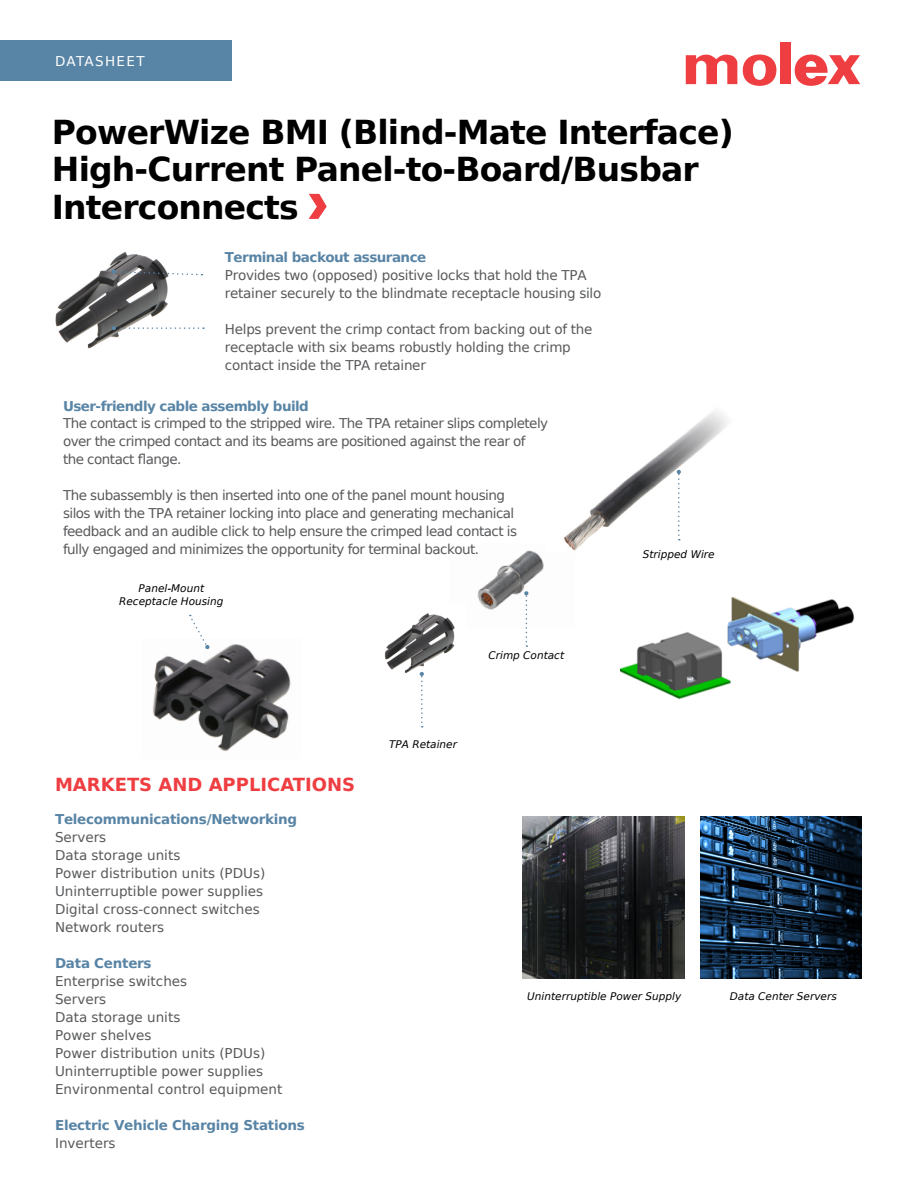
<style>
.page{position:relative;width:918px;height:1188px;background:#fff}
.page>*{position:absolute;margin:0;border:0;box-sizing:border-box;transform-origin:0 0}
.t1{font:700 33px/37.5px "Bitstream Vera Sans";letter-spacing:-.025em;color:#000}
.t2{font:700 18px "Bitstream Vera Sans";color:#ef3e42}
.t3{font:13.5px/18px "Bitstream Vera Sans";letter-spacing:-.04em;color:#58595b}
.t4{font:13.5px/18px "Bitstream Vera Sans";color:#58595b}
.t5{font:13.5px/18px "Bitstream Vera Sans";letter-spacing:-.02em;color:#58595b}
.t6{font:700 13.5px "Bitstream Vera Sans";letter-spacing:-.02em;color:#5884a5}
.t7{font:700 13.5px "Bitstream Vera Sans";letter-spacing:-.04em;color:#5884a5}
.t8{font:13.5px "Bitstream Vera Sans";letter-spacing:.1em;color:#fff}
.t9{font:italic 10.5px/13.5px "Bitstream Vera Sans";color:#000;text-align:center}
</style>
<div class="page">
<div style="left:0;top:40px;width:231px;height:41px;background:#5884a5"></div>
<div style="left:780px;top:43px;width:10px;height:41px;background:#ef3e42"></div>
<svg style="left:743px;top:55px;width:33px;height:31px"></svg>
<svg style="left:686px;top:54px;width:51px;height:30px"></svg>
<svg style="left:795px;top:55px;width:65px;height:31px"></svg>
<img style="left:477px;top:550px;width:67px;height:60px">
<img style="left:384px;top:613px;width:71px;height:62px">
<img style="left:564px;top:411px;width:164px;height:140px">
<svg style="left:677px;top:470px;width:4px;height:70px"></svg>
<svg style="left:524px;top:591px;width:4px;height:56px"></svg>
<svg style="left:420px;top:672px;width:4px;height:55px"></svg>
<svg style="left:309px;top:194px;width:18px;height:25px"></svg>
<img style="left:55px;top:252px;width:114px;height:97px">
<img style="left:152px;top:644px;width:139px;height:107px">
<img style="left:620px;top:596px;width:235px;height:104px">
<img style="left:700px;top:816px;width:162px;height:162px">
<img style="left:523px;top:816px;width:161px;height:162px">
<svg style="left:112px;top:270px;width:91px;height:6px"></svg>
<svg style="left:112px;top:326px;width:92px;height:4px"></svg>
<svg style="left:190px;top:615px;width:20px;height:34px"></svg>
<p class="t8" style="left:55px;top:53px;width:91px">DATASHEET</p>
<h1 class="t1" style="left:52px;top:114px;width:683px">PowerWize BMI (Blind-Mate Interface)<br>High-Current Panel-to-Board/Busbar<br>Interconnects</h1>
<p class="t7" style="left:225px;top:250px;width:203px">Terminal backout assurance</p>
<p class="t5" style="left:225px;top:266px;width:378px">Provides two (opposed) positive locks that hold the TPA retainer securely to the blindmate receptacle housing silo</p>
<p class="t5" style="left:225px;top:320px;width:369px">Helps prevent the crimp contact from backing out of the receptacle with six beams robustly holding the crimp contact inside the TPA retainer</p>
<p class="t7" style="left:63px;top:398px;width:247px">User-friendly cable assembly build</p>
<p class="t3" style="left:63px;top:415px;width:487px">The contact is crimped to the stripped wire. The TPA retainer slips completely over the crimped contact and its beams are positioned against the rear of the contact flange.</p>
<p class="t3" style="left:63px;top:487px;width:456px">The subassembly is then inserted into one of the panel mount housing silos with the TPA retainer locking into place and generating mechanical feedback and an audible click to help ensure the crimped lead contact is fully engaged and minimizes the opportunity for terminal backout.</p>
<p class="t9" style="left:643px;top:548px;width:73px">Stripped Wire</p>
<p class="t9" style="left:119px;top:581px;width:106px">Panel-Mount<br>Receptacle Housing</p>
<h2 class="t2" style="left:55px;top:774px;width:302px">MARKETS AND APPLICATIONS</h2>
<p class="t6" style="left:55px;top:811px;width:244px">Telecommunications/Networking</p>
<p class="t4" style="left:55px;top:828px;width:212px">Servers<br>Data storage units<br>Power distribution units (PDUs)<br>Uninterruptible power supplies<br>Digital cross-connect switches<br>Network routers</p>
<p class="t6" style="left:55px;top:955px;width:98px">Data Centers</p>
<p class="t4" style="left:55px;top:972px;width:229px">Enterprise switches<br>Servers<br>Data storage units<br>Power shelves<br>Power distribution units (PDUs)<br>Uninterruptible power supplies<br>Environmental control equipment</p>
<p class="t6" style="left:55px;top:1117px;width:251px">Electric Vehicle Charging Stations</p>
<p class="t4" style="left:55px;top:1134px;width:62px">Inverters</p>
<p class="t9" style="left:489px;top:648px;width:77px">Crimp Contact</p>
<p class="t9" style="left:389px;top:738px;width:69px">TPA Retainer</p>
<p class="t9" style="left:527px;top:989px;width:156px">Uninterruptible Power Supply</p>
<p class="t9" style="left:730px;top:989px;width:108px">Data Center Servers</p>
</div>
